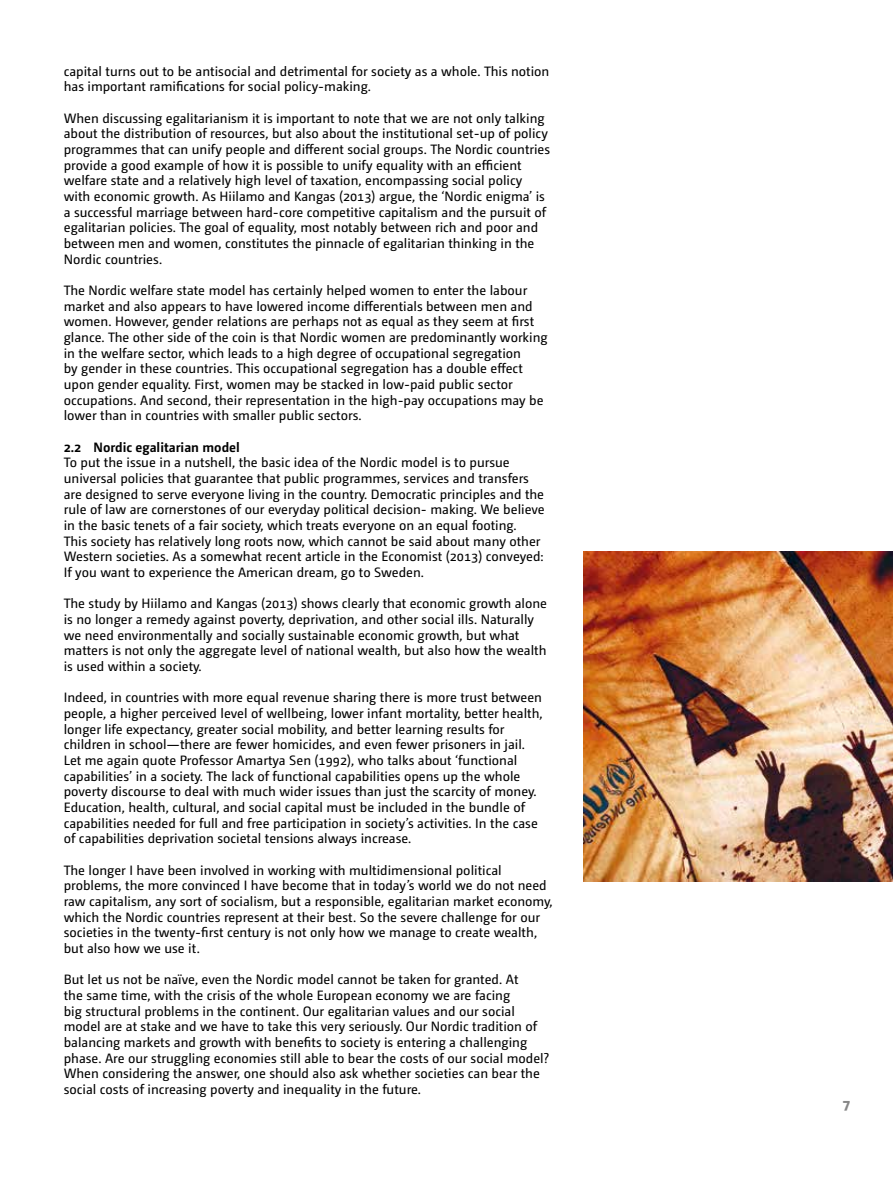
<style>
.page{position:relative;width:893px;height:1191px;background:#fff}
.page>*{position:absolute;margin:0;border:0;box-sizing:border-box;transform-origin:0 0}
.t1{font:800 15px "Camingo Dos";color:#878787}
.t2{font:13.5px/15.6px "Camingo Dos";color:#000}
.t3{font:700 13.5px "Camingo Dos";color:#000}
</style>
<div class="page">
<img style="left:583px;top:551px;width:310px;height:331px">
<p class="t2" style="left:64px;top:63px;width:487px">capital turns out to be antisocial and detrimental for society as a whole. This notion has important ramifications for social policy-making.</p>
<p class="t2" style="left:64px;top:110px;width:488px">When discussing egalitarianism it is important to note that we are not only talking about the distribution of resources, but also about the institutional set-up of policy programmes that can unify people and different social groups. The Nordic countries provide a good example of how it is possible to unify equality with an efficient welfare state and a relatively high level of taxation, encompassing social policy with economic growth. As Hiilamo and Kangas (2013) argue, the ‘Nordic enigma’ is a successful marriage between hard-core competitive capitalism and the pursuit of egalitarian policies. The goal of equality, most notably between rich and poor and between men and women, constitutes the pinnacle of egalitarian thinking in the Nordic countries.</p>
<p class="t2" style="left:64px;top:282px;width:485px">The Nordic welfare state model has certainly helped women to enter the labour market and also appears to have lowered income differentials between men and women. However, gender relations are perhaps not as equal as they seem at first glance. The other side of the coin is that Nordic women are predominantly working in the welfare sector, which leads to a high degree of occupational segregation<br>by gender in these countries. This occupational segregation has a double effect upon gender equality. First, women may be stacked in low-paid public sector occupations. And second, their representation in the high-pay occupations may be lower than in countries with smaller public sectors.</p>
<p class="t3" style="left:64px;top:439px;width:178px">2.2 Nordic egalitarian model</p>
<p class="t2" style="left:64px;top:455px;width:483px">To put the issue in a nutshell, the basic idea of the Nordic model is to pursue universal policies that guarantee that public programmes, services and transfers are designed to serve everyone living in the country. Democratic principles and the rule of law are cornerstones of our everyday political decision- making. We believe in the basic tenets of a fair society, which treats everyone on an equal footing.<br>This society has relatively long roots now, which cannot be said about many other Western societies. As a somewhat recent article in the Economist (2013) conveyed:<br>If you want to experience the American dream, go to Sweden.</p>
<p class="t2" style="left:64px;top:596px;width:485px">The study by Hiilamo and Kangas (2013) shows clearly that economic growth alone is no longer a remedy against poverty, deprivation, and other social ills. Naturally we need environmentally and socially sustainable economic growth, but what matters is not only the aggregate level of national wealth, but also how the wealth is used within a society.</p>
<p class="t2" style="left:64px;top:690px;width:480px">Indeed, in countries with more equal revenue sharing there is more trust between people, a higher perceived level of wellbeing, lower infant mortality, better health, longer life expectancy, greater social mobility, and better learning results for children in school—there are fewer homicides, and even fewer prisoners in jail.<br>Let me again quote Professor Amartya Sen (1992), who talks about ‘functional capabilities’ in a society. The lack of functional capabilities opens up the whole poverty discourse to deal with much wider issues than just the scarcity of money.<br>Education, health, cultural, and social capital must be included in the bundle of capabilities needed for full and free participation in society’s activities. In the case of capabilities deprivation societal tensions always increase.</p>
<p class="t2" style="left:64px;top:862px;width:490px">The longer I have been involved in working with multidimensional political problems, the more convinced I have become that in today’s world we do not need raw capitalism, any sort of socialism, but a responsible, egalitarian market economy, which the Nordic countries represent at their best. So the severe challenge for our societies in the twenty-first century is not only how we manage to create wealth, but also how we use it.</p>
<p class="t2" style="left:64px;top:971px;width:487px">But let us not be naïve, even the Nordic model cannot be taken for granted. At<br>the same time, with the crisis of the whole European economy we are facing<br>big structural problems in the continent. Our egalitarian values and our social model are at stake and we have to take this very seriously. Our Nordic tradition of balancing markets and growth with benefits to society is entering a challenging phase. Are our struggling economies still able to bear the costs of our social model?<br>When considering the answer, one should also ask whether societies can bear the social costs of increasing poverty and inequality in the future.</p>
<p class="t1" style="left:842px;top:1094px;width:9px">7</p>
</div>
